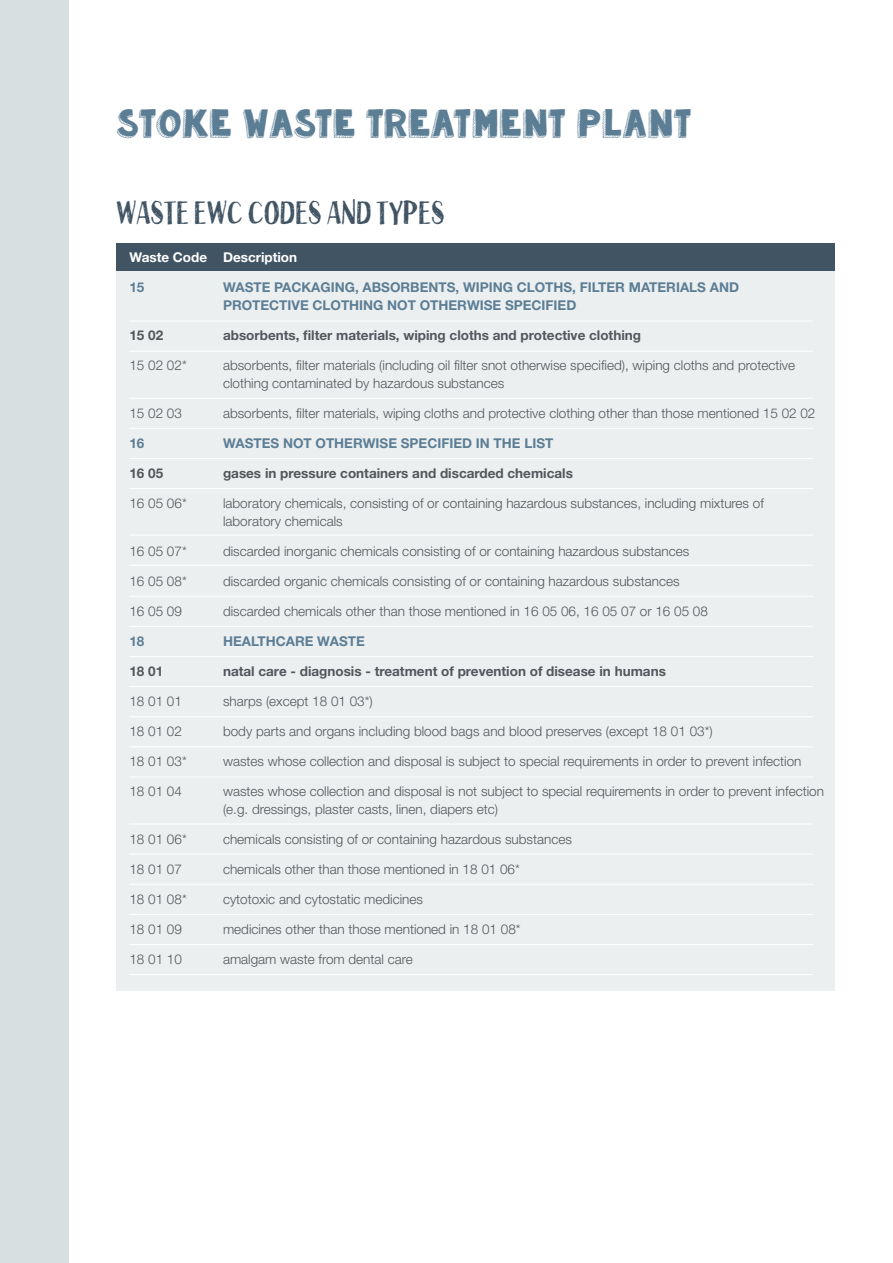
<style>
.page{position:relative;width:893px;height:1263px;background:#d8dfe1}
.page>*{position:absolute;margin:0;border:0;box-sizing:border-box;transform-origin:0 0}
.t1{font:33px "True Sketch";letter-spacing:.02em;color:#415464}
.t2{font:27px "KG Summer Sunshine Blackout";letter-spacing:.02em;color:#5c7e95}
.t3{font:300 13.5px/18px "Helvetica Neue";color:#54565b}
.t4{font:700 13.5px "Helvetica Neue";color:#54565b}
.t5{font:700 13.5px/18px "Helvetica Neue";color:#5c7e95}
.t6{font:700 13.5px "Helvetica Neue";color:#fff}
</style>
<div class="page">
<div style="left:70px;top:0;width:823px;height:1263px;background:#fff"></div>
<div style="left:116px;top:266px;width:719px;height:724px;background:#eceff0"></div>
<div style="left:116px;top:243px;width:719px;height:28px;background:#415464"></div>
<hr style="left:129px;top:776px;width:684px;height:1px;background:#fff">
<hr style="left:129px;top:823px;width:684px;height:1px;background:#fff">
<hr style="left:129px;top:716px;width:684px;height:1px;background:#fff">
<hr style="left:129px;top:656px;width:684px;height:1px;background:#fff">
<hr style="left:129px;top:626px;width:684px;height:1px;background:#fff">
<hr style="left:129px;top:686px;width:684px;height:1px;background:#fff">
<hr style="left:129px;top:746px;width:684px;height:1px;background:#fff">
<hr style="left:129px;top:565px;width:684px;height:1px;background:#fff">
<hr style="left:129px;top:488px;width:684px;height:1px;background:#fff">
<hr style="left:129px;top:428px;width:684px;height:1px;background:#fff">
<hr style="left:129px;top:398px;width:684px;height:1px;background:#fff">
<hr style="left:129px;top:458px;width:684px;height:1px;background:#fff">
<hr style="left:129px;top:351px;width:684px;height:1px;background:#fff">
<hr style="left:129px;top:321px;width:684px;height:1px;background:#fff">
<hr style="left:129px;top:535px;width:684px;height:1px;background:#fff">
<hr style="left:129px;top:596px;width:684px;height:1px;background:#fff">
<hr style="left:129px;top:974px;width:684px;height:1px;background:#fff">
<hr style="left:129px;top:914px;width:684px;height:1px;background:#fff">
<hr style="left:129px;top:884px;width:684px;height:1px;background:#fff">
<hr style="left:129px;top:944px;width:684px;height:1px;background:#fff">
<hr style="left:129px;top:854px;width:684px;height:1px;background:#fff">
<h2 class="t2" style="left:117px;top:113px;width:576px">Stoke WASTE TREATMENT PLANT</h2>
<h1 class="t1" style="left:117px;top:193px;width:329px">WASTE EWC CODES AND TYPES</h1>
<p class="t6" style="left:129px;top:249px;width:169px">Waste Code Description</p>
<p class="t5" style="left:129px;top:278px;width:17px">15</p>
<p class="t5" style="left:223px;top:278px;width:518px">WASTE PACKAGING, ABSORBENTS, WIPING CLOTHS, FILTER MATERIALS AND<br>PROTECTIVE CLOTHING NOT OTHERWISE SPECIFIED</p>
<p class="t4" style="left:129px;top:326px;width:35px">15 02</p>
<p class="t4" style="left:223px;top:326px;width:420px">absorbents, filter materials, wiping cloths and protective clothing</p>
<p class="t3" style="left:129px;top:356px;width:59px">15 02 02*</p>
<p class="t3" style="left:223px;top:356px;width:574px">absorbents, filter materials (including oil filter snot otherwise specified), wiping cloths and protective clothing contaminated by hazardous substances</p>
<p class="t3" style="left:129px;top:404px;width:54px">15 02 03</p>
<p class="t3" style="left:223px;top:404px;width:594px">absorbents, filter materials, wiping cloths and protective clothing other than those mentioned 15 02 02</p>
<p class="t5" style="left:129px;top:434px;width:17px">16</p>
<p class="t5" style="left:223px;top:434px;width:332px">WASTES NOT OTHERWISE SPECIFIED IN THE LIST</p>
<p class="t4" style="left:129px;top:464px;width:35px">16 05</p>
<p class="t4" style="left:223px;top:464px;width:351px">gases in pressure containers and discarded chemicals</p>
<p class="t3" style="left:129px;top:494px;width:59px">16 05 06*</p>
<p class="t3" style="left:223px;top:494px;width:542px">laboratory chemicals, consisting of or containing hazardous substances, including mixtures of laboratory chemicals</p>
<p class="t3" style="left:129px;top:542px;width:59px">16 05 07*</p>
<p class="t3" style="left:223px;top:542px;width:468px">discarded inorganic chemicals consisting of or containing hazardous substances</p>
<p class="t3" style="left:129px;top:572px;width:59px">16 05 08*</p>
<p class="t3" style="left:223px;top:572px;width:458px">discarded organic chemicals consisting of or containing hazardous substances</p>
<p class="t3" style="left:129px;top:602px;width:54px">16 05 09</p>
<p class="t3" style="left:223px;top:602px;width:486px">discarded chemicals other than those mentioned in 16 05 06, 16 05 07 or 16 05 08</p>
<p class="t5" style="left:129px;top:632px;width:17px">18</p>
<p class="t5" style="left:223px;top:632px;width:143px">HEALTHCARE WASTE</p>
<p class="t4" style="left:129px;top:662px;width:35px">18 01</p>
<p class="t4" style="left:223px;top:662px;width:444px">natal care - diagnosis - treatment of prevention of disease in humans</p>
<p class="t3" style="left:129px;top:692px;width:54px">18 01 01</p>
<p class="t3" style="left:223px;top:692px;width:151px">sharps (except 18 01 03*)</p>
<p class="t3" style="left:129px;top:722px;width:54px">18 01 02</p>
<p class="t3" style="left:223px;top:722px;width:491px">body parts and organs including blood bags and blood preserves (except 18 01 03*)</p>
<p class="t3" style="left:129px;top:752px;width:59px">18 01 03*</p>
<p class="t3" style="left:223px;top:752px;width:580px">wastes whose collection and disposal is subject to special requirements in order to prevent infection</p>
<p class="t3" style="left:129px;top:782px;width:54px">18 01 04</p>
<p class="t3" style="left:223px;top:782px;width:602px">wastes whose collection and disposal is not subject to special requirements in order to prevent infection (e.g. dressings, plaster casts, linen, diapers etc)</p>
<p class="t3" style="left:129px;top:830px;width:59px">18 01 06*</p>
<p class="t3" style="left:223px;top:830px;width:350px">chemicals consisting of or containing hazardous substances</p>
<p class="t3" style="left:129px;top:859px;width:54px">18 01 07</p>
<p class="t3" style="left:223px;top:859px;width:298px">chemicals other than those mentioned in 18 01 06*</p>
<p class="t3" style="left:129px;top:889px;width:59px">18 01 08*</p>
<p class="t3" style="left:223px;top:889px;width:202px">cytotoxic and cytostatic medicines</p>
<p class="t3" style="left:129px;top:919px;width:54px">18 01 09</p>
<p class="t3" style="left:223px;top:919px;width:299px">medicines other than those mentioned in 18 01 08*</p>
<p class="t3" style="left:129px;top:949px;width:54px">18 01 10</p>
<p class="t3" style="left:223px;top:949px;width:191px">amalgam waste from dental care</p>
</div>
